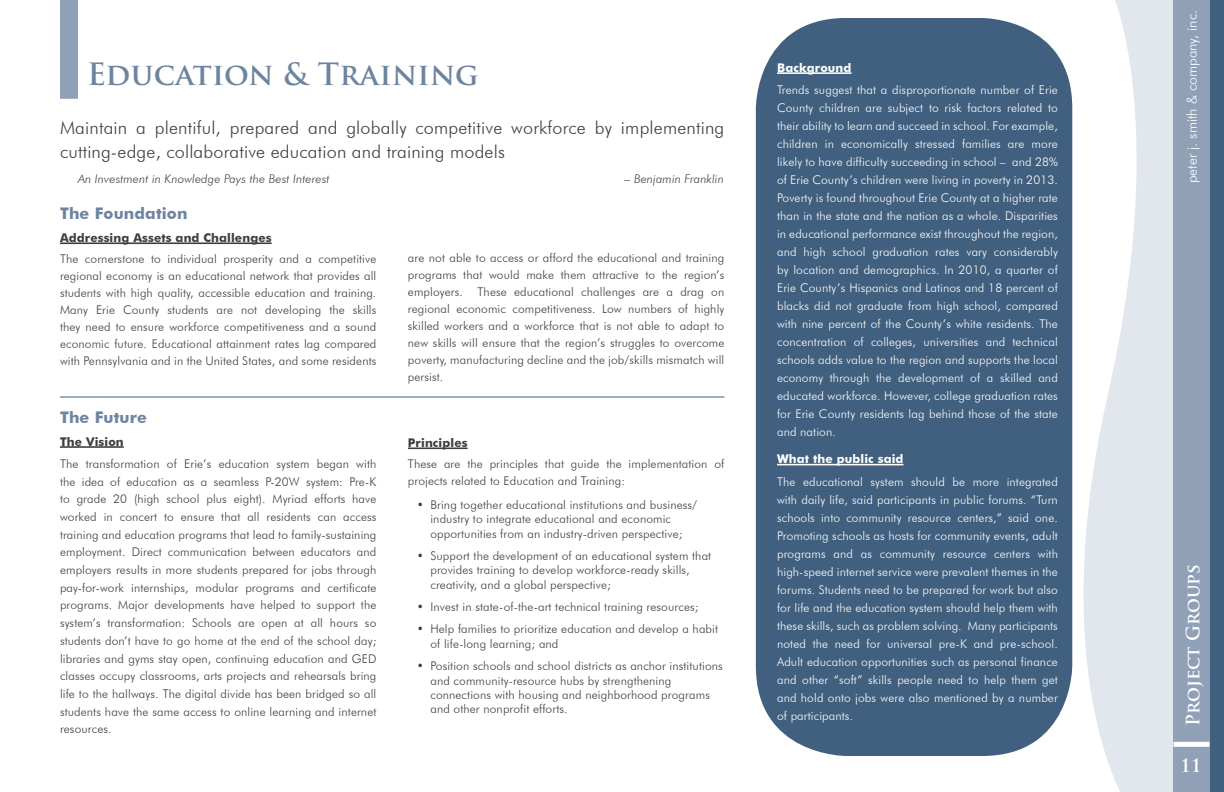
<style>
.page{position:relative;width:1224px;height:792px;background:#fff}
.page>*{position:absolute;margin:0;border:0;box-sizing:border-box;transform-origin:0 0}
.Chapter_4_Heading_2{font:700 30px "Trajan Pro";letter-spacing:.01em;color:#6d84a0}
.Chapter_Intro_Text{font:300 18px/24px "Futura BT";letter-spacing:.01em;color:#3e3e3f}
.PAGE{font:700 18px "Trajan Pro";color:#fff}
.Chapter_4_Heading_3{font:700 16px "Futura BT";letter-spacing:.01em;color:#6d84a0}
.t1{font:300 14px "Futura BT";color:#fff}
.body_text{font:300 12px/17.7px "Futura BT";letter-spacing:.01em;color:#3e3e3f}
.body_text_white{font:300 12px/18px "Futura BT";letter-spacing:.01em;color:#fff;text-align:justify}
.Chapter_intro_quote{font:italic 300 12px "Futura BT";letter-spacing:.01em;color:#3e3e3f}
.Heading_4{font:700 12px "Futura BT";letter-spacing:.01em;color:#3e3e3f}
.Heading_4_white{font:700 12px "Futura BT";letter-spacing:.01em;color:#fff}
</style>
<div class="page">
<svg style="left:1045px;top:0;width:129px;height:792px;fill:#e2e7ee"></svg>
<div style="left:1210px;top:0;width:14px;height:792px;background:#415f7e"></div>
<div style="left:1174px;top:0;width:36px;height:792px;background:#8fa0b7"></div>
<div style="left:1174px;top:742px;width:36px;height:5px;background:#fff"></div>
<div style="left:756px;top:18px;width:316px;height:738px;background:#415f7e;border-radius:90px"></div>
<div style="left:60px;top:0;width:18px;height:99px;background:#8fa0b7"></div>
<hr style="left:60px;top:242px;width:212px;height:2px;background:#3e3e3f">
<hr style="left:777px;top:72px;width:75px;height:2px;background:#fff">
<hr style="left:777px;top:464px;width:126px;height:1px;background:#fff">
<hr style="left:60px;top:446px;width:64px;height:2px;background:#3e3e3f">
<hr style="left:408px;top:448px;width:60px;height:1px;background:#3e3e3f">
<hr style="left:60px;top:396px;width:664px;height:2px;background:#415f7e">
<p class="Chapter_4_Heading_2" style="left:87px;top:56px;width:393px">Education &amp; Training</p>
<p class="Chapter_Intro_Text" style="left:60px;top:115px;width:666px">Maintain a plentiful, prepared and globally competitive workforce by implementing cutting-edge, collaborative education and training models</p>
<p class="Chapter_intro_quote" style="left:78px;top:171px;width:253px">An Investment in Knowledge Pays the Best Interest</p>
<p class="Chapter_intro_quote" style="left:625px;top:171px;width:101px">– Benjamin Franklin</p>
<p class="Chapter_4_Heading_3" style="left:60px;top:204px;width:129px">The Foundation</p>
<p class="Heading_4" style="left:60px;top:230px;width:213px">Addressing Assets and Challenges</p>
<p class="body_text" style="left:60px;top:251px;width:318px;line-height:17px;text-align:justify">The cornerstone to individual prosperity and a competitive regional economy is an educational network that provides all students with high quality, accessible education and training.<br>Many Erie County students are not developing the skills they need to ensure workforce competitiveness and a sound economic future. Educational attainment rates lag compared with Pennsylvania and in the United States, and some residents</p>
<p class="Chapter_4_Heading_3" style="left:60px;top:408px;width:88px">The Future</p>
<p class="Heading_4" style="left:60px;top:434px;width:65px">The Vision</p>
<p class="body_text" style="left:60px;top:455px;width:318px;text-align:justify">The transformation of Erie’s education system began with the idea of education as a seamless P-20W system: Pre-K to grade 20 (high school plus eight). Myriad efforts have worked in concert to ensure that all residents can access training and education programs that lead to family-sustaining employment. Direct communication between educators and employers results in more students prepared for jobs through pay-for-work internships, modular programs and certificate programs. Major developments have helped to support the system’s transformation: Schools are open at all hours so students don’t have to go home at the end of the school day; libraries and gyms stay open, continuing education and GED classes occupy classrooms, arts projects and rehearsals bring life to the hallways. The digital divide has been bridged so all students have the same access to online learning and internet resources.</p>
<p class="body_text" style="left:408px;top:249px;width:318px;line-height:17px;text-align:justify">are not able to access or afford the educational and training programs that would make them attractive to the region’s employers. These educational challenges are a drag on regional economic competitiveness. Low numbers of highly skilled workers and a workforce that is not able to adapt to new skills will ensure that the region’s struggles to overcome poverty, manufacturing decline and the job/skills mismatch will persist.</p>
<p class="Heading_4" style="left:408px;top:435px;width:61px">Principles</p>
<p class="body_text" style="left:408px;top:456px;width:318px;line-height:17px">These are the principles that guide the implementation of projects related to Education and Training:</p>
<p class="body_text" style="left:430px;top:497px;width:268px;line-height:14.4px;text-indent:-14px">• Bring together educational institutions and business/ industry to integrate educational and economic opportunities from an industry-driven perspective;</p>
<p class="body_text" style="left:430px;top:548px;width:282px;line-height:14.4px;text-indent:-14px">• Support the development of an educational system that provides training to develop workforce-ready skills, creativity, and a global perspective;</p>
<p class="body_text" style="left:417px;top:598px;width:283px">• Invest in state-of-the-art technical training resources;</p>
<p class="body_text" style="left:430px;top:622px;width:289px;line-height:14.4px;text-indent:-14px">• Help families to prioritize education and develop a habit of life-long learning; and</p>
<p class="body_text" style="left:430px;top:659px;width:294px;line-height:14.4px;text-indent:-14px">• Position schools and school districts as anchor institutions and community-resource hubs by strengthening connections with housing and neighborhood programs and other nonprofit efforts.</p>
<p class="Heading_4_white" style="left:777px;top:60px;width:76px">Background</p>
<p class="body_text_white" style="left:777px;top:81px;width:282px">Trends suggest that a disproportionate number of Erie County children are subject to risk factors related to their ability to learn and succeed in school. For example, children in economically stressed families are more likely to have difficulty succeeding in school – and 28% of Erie County’s children were living in poverty in 2013.<br>Poverty is found throughout Erie County at a higher rate than in the state and the nation as a whole. Disparities in educational performance exist throughout the region, and high school graduation rates vary considerably by location and demographics. In 2010, a quarter of Erie County’s Hispanics and Latinos and 18 percent of blacks did not graduate from high school, compared with nine percent of the County’s white residents. The concentration of colleges, universities and technical schools adds value to the region and supports the local economy through the development of a skilled and educated workforce. However, college graduation rates for Erie County residents lag behind those of the state and nation.</p>
<p class="Heading_4_white" style="left:777px;top:452px;width:128px">What the public said</p>
<p class="body_text_white" style="left:777px;top:472px;width:282px">The educational system should be more integrated with daily life, said participants in public forums. “Turn schools into community resource centers,” said one.<br>Promoting schools as hosts for community events, adult programs and as community resource centers with high-speed internet service were prevalent themes in the forums. Students need to be prepared for work but also for life and the education system should help them with these skills, such as problem solving. Many participants noted the need for universal pre-K and pre-school.<br>Adult education opportunities such as personal finance and other “soft” skills people need to help them get and hold onto jobs were also mentioned by a number of participants.</p>
<p class="t1" style="left:1183px;top:183px;width:175px;rotate:-90deg">peter j. smith &amp; company, inc.</p>
<h2 class="PAGE" style="left:1182px;top:726px;width:163px;rotate:-90deg">Project Groups</h2>
<p class="PAGE" style="left:1180px;top:754px;width:23px">11</p>
</div>
